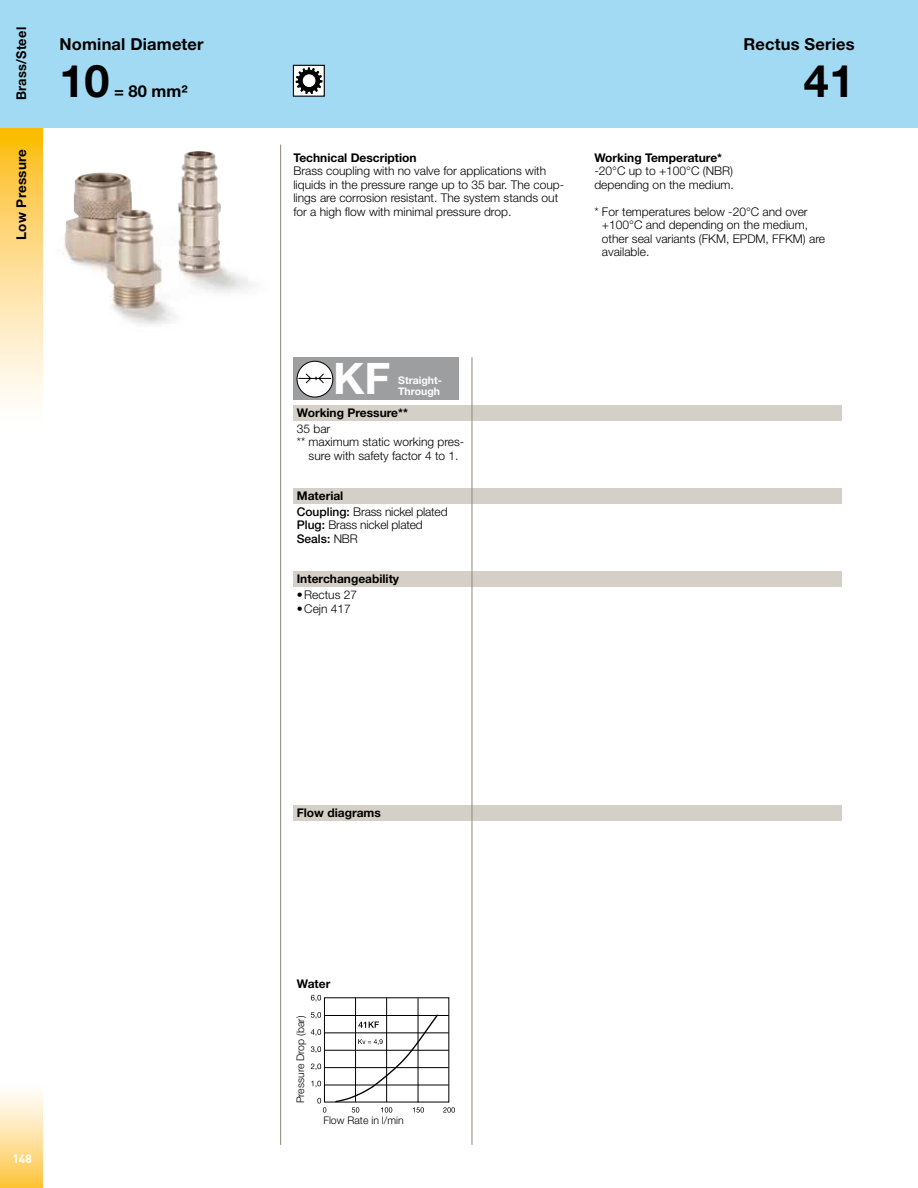
<style>
.page{position:relative;width:918px;height:1188px;background:#fff}
.page>*{position:absolute;margin:0;border:0;box-sizing:border-box;transform-origin:0 0}
.t1{font:700 45px "Helvetica Neue LT Std";color:#000}
.t2{font:700 43.5px "Helvetica Neue LT Std";color:#fff}
.t3{font:700 16.5px "Helvetica Neue LT Std";letter-spacing:.01em;color:#000}
.t4{font:700 13.5px "Helvetica Neue LT Std";letter-spacing:.02em;color:#000}
.t5{font:700 13.5px "Helvetica Neue LT Std";letter-spacing:.02em;color:#000;scale:.95 1}
.t6{font:300 12px/13.5px "Helvetica Neue LT Std";color:#000}
.t7{font:700 12px "Helvetica Neue LT Std";color:#000}
.t8{font:700 12px "DINOT";color:#fff}
.t9{font:300 10.5px "Helvetica Neue LT Std";color:#000}
.t10{font:700 10.5px/10.5px "Helvetica Neue LT Std";color:#fff}
.s1{font-weight:700}
.s2{font-weight:500}
</style>
<div class="page">
<svg style="left:0;top:128px;width:43px;height:274px;background:#fddc8c"></svg>
<div style="left:0;top:0;width:918px;height:128px;background:#a2daf4"></div>
<div style="left:0;top:1082px;width:43px;height:106px;background:linear-gradient(to bottom,#fff,#fdc642)"></div>
<div style="left:293px;top:571px;width:549px;height:16px;background:#d4cfc7"></div>
<div style="left:293px;top:488px;width:549px;height:15px;background:#d4cfc7"></div>
<div style="left:293px;top:805px;width:549px;height:16px;background:#d4cfc7"></div>
<div style="left:293px;top:405px;width:549px;height:16px;background:#d4cfc7"></div>
<hr style="left:280px;top:145px;width:1px;height:1000px;background:#8f8678">
<hr style="left:472px;top:357px;width:1px;height:788px;background:#8f8678">
<div style="left:293px;top:358px;width:166px;height:42px;background:#9c9e9f"></div>
<div style="left:297px;top:361px;width:36px;height:36px;background:#fff;border-radius:50%"></div>
<div style="left:297px;top:361px;width:36px;height:36px;border:1px solid #000;border-radius:50%"></div>
<svg style="left:298px;top:374px;width:34px;height:10px"></svg>
<div style="left:324px;top:997px;width:125px;height:105px;border:1px solid #000"></div>
<hr style="left:324px;top:1067px;width:125px;height:1px;background:#000">
<hr style="left:324px;top:1085px;width:125px;height:1px;background:#000">
<hr style="left:324px;top:1015px;width:125px;height:1px;background:#000">
<hr style="left:324px;top:1033px;width:125px;height:1px;background:#000">
<hr style="left:324px;top:1050px;width:125px;height:1px;background:#000">
<hr style="left:418px;top:998px;width:1px;height:104px;background:#000">
<hr style="left:386px;top:998px;width:1px;height:104px;background:#000">
<hr style="left:355px;top:998px;width:1px;height:104px;background:#000">
<svg style="left:311px;top:995px;width:10px;height:7px"></svg>
<svg style="left:311px;top:1012px;width:10px;height:7px"></svg>
<svg style="left:311px;top:1029px;width:10px;height:7px"></svg>
<svg style="left:311px;top:1046px;width:10px;height:7px"></svg>
<svg style="left:311px;top:1064px;width:10px;height:6px"></svg>
<svg style="left:311px;top:1081px;width:10px;height:6px"></svg>
<svg style="left:317px;top:1098px;width:9px;height:15px"></svg>
<svg style="left:334px;top:1013px;width:121px;height:100px"></svg>
<div style="left:293px;top:65px;width:31px;height:31px;background:#fff"></div>
<div style="left:293px;top:65px;width:32px;height:32px;border:1px solid #000"></div>
<svg style="left:296px;top:68px;width:26px;height:26px"></svg>
<div style="left:303px;top:75px;width:12px;height:12px;background:#fff;border-radius:50%"></div>
<div style="left:303px;top:75px;width:12px;height:12px;border:1px solid #fff;border-radius:50%"></div>
<img style="left:63px;top:151px;width:190px;height:174px">
<p class="t5" style="left:13px;top:100px;width:79px;rotate:-90deg">Brass/Steel</p>
<p class="t4" style="left:13px;top:240px;width:92px;rotate:-90deg">Low Pressure</p>
<h3 class="t3" style="left:60px;top:34px;width:146px">Nominal Diameter</h3>
<h1 class="t1" style="left:60px;top:53px;width:52px">10</h1>
<h3 class="t3" style="left:114px;top:81px;width:75px">= 80 mm²</h3>
<p class="t8" style="left:12px;top:1151px;width:21px">148</p>
<p class="t7" style="left:293px;top:150px;width:125px">Technical Description</p>
<p class="t6" style="left:293px;top:164px;width:272px">Brass coupling with no valve for applications with liquids in the pressure range up to 35 bar. The coup&shy;lings are corrosion resistant. The system stands out for a high flow with minimal pressure drop.</p>
<h3 class="t3" style="left:744px;top:34px;width:113px">Rectus Series</h3>
<h1 class="t1" style="left:804px;top:53px;width:52px">41</h1>
<p class="t7" style="left:594px;top:150px;width:129px">Working Temperature*</p>
<p class="t6" style="left:594px;top:164px;width:141px">-20°C up to +100°C (NBR) depending on the medium.</p>
<p class="t6" style="left:602px;top:204px;width:225px;text-indent:-8px">* For temperatures below -20°C and over +100°C and depending on the medium, other seal variants (FKM, EPDM, FFKM) are available.</p>
<h2 class="t2" style="left:333px;top:352px;width:59px">KF</h2>
<p class="t10" style="left:398px;top:375px;width:45px">Straight-<br>Through</p>
<p class="t7" style="left:297px;top:405px;width:113px">Working Pressure**</p>
<p class="t6" style="left:297px;top:422px;width:35px">35 bar</p>
<p class="t6" style="left:297px;top:435px;width:169px">** maximum static working pres-</p>
<p class="t6" style="left:309px;top:449px;width:152px">sure with safety factor 4 to 1.</p>
<p class="t6" style="left:297px;top:488px;width:152px;line-height:15.6px"><span class="s1">Material<br></span><span class="s2">Coupling:</span> Brass nickel plated</p>
<p class="t6" style="left:297px;top:518px;width:127px"><span class="s2">Plug:</span> Brass nickel plated<br><span class="s2">Seals:</span> NBR</p>
<p class="t7" style="left:297px;top:572px;width:104px">Interchangeability</p>
<p class="t6" style="left:297px;top:588px;width:62px">•Rectus 27</p>
<p class="t6" style="left:297px;top:601px;width:56px">•Cejn 417</p>
<p class="t7" style="left:297px;top:805px;width:86px">Flow diagrams</p>
<p class="t7" style="left:297px;top:976px;width:35px">Water</p>
<p class="t9" style="left:294px;top:1103px;width:89px;rotate:-90deg">Pressure Drop (bar)</p>
<p class="t9" style="left:323px;top:1114px;width:82px">Flow Rate in l/min</p>
</div>
